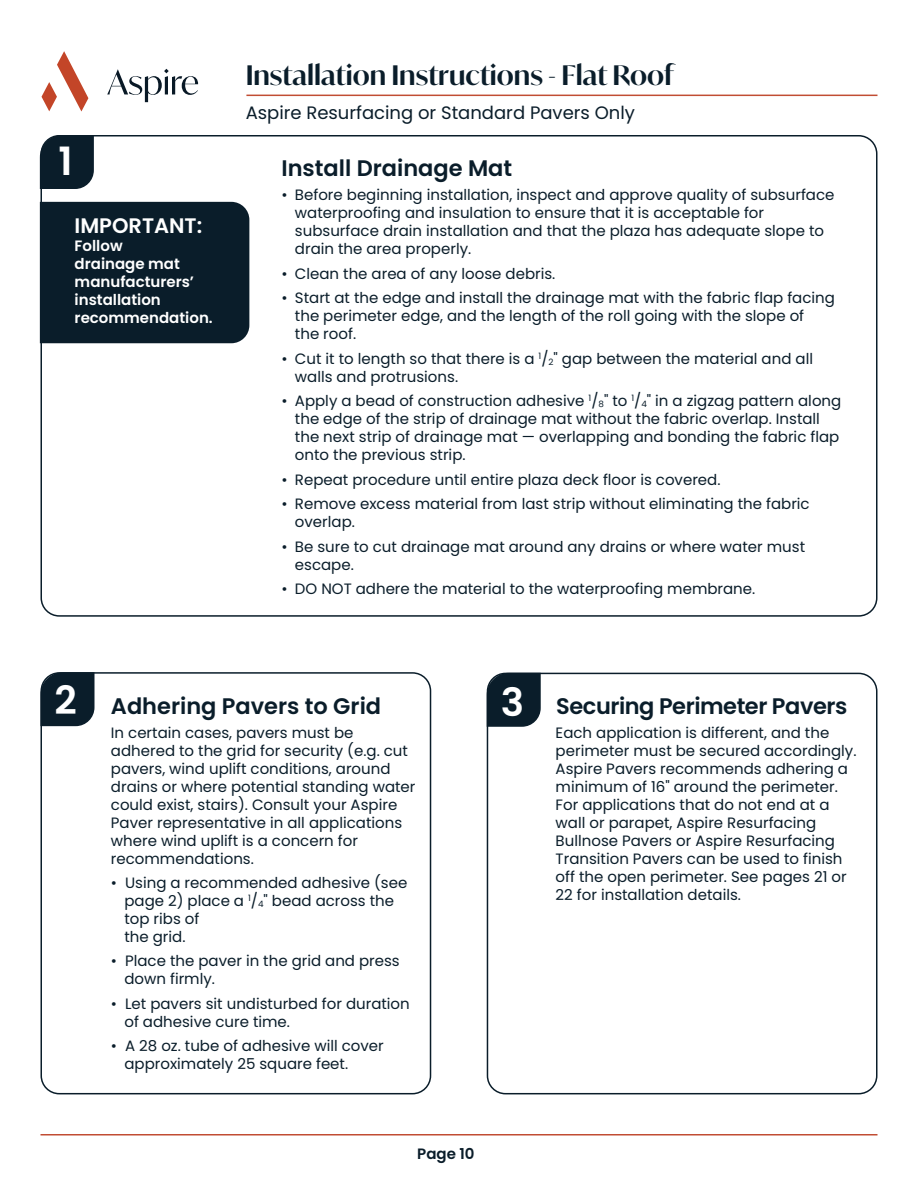
<style>
.page{position:relative;width:918px;height:1188px;background:#fff}
.page>*{position:absolute;margin:0;border:0;box-sizing:border-box;transform-origin:0 0}
.t1{font:600 39px "Poppins";color:#fff}
.t2{font:600 27px "Ivy Mode";color:#0a1d2a}
.t3{font:600 22.5px "Poppins";color:#0a1d2a}
.t4{font:600 22.5px "Poppins";letter-spacing:-.02em;color:#0a1d2a}
.t5{font:600 21px "Poppins";color:#fff}
.t6{font:18px "Poppins";color:#0a1d2a}
.t7{font:15px/18px "Poppins";color:#0a1d2a}
.t8{font:600 15px/18px "Poppins";color:#fff}
.t9{font:600 15px "Poppins";color:#0a1d2a}
.s1{font-size:8.7px}
</style>
<div class="page">
<hr style="left:40px;top:1134px;width:838px;height:2px;background:#c14d33">
<hr style="left:246px;top:95px;width:631px;height:1px;background:#c14d33">
<svg style="left:42px;top:51px;width:46px;height:60px"></svg>
<svg style="left:107px;top:69px;width:91px;height:33px"></svg>
<div style="left:43px;top:202px;width:206px;height:141px;background:#0a1d2a"></div>
<div style="left:40px;top:672px;width:391px;height:422px;border:2px solid #0a1d2a;border-radius:18px"></div>
<div style="left:487px;top:673px;width:391px;height:421px;border:2px solid #0a1d2a;border-radius:18px"></div>
<svg style="left:39px;top:135px;width:56px;height:55px;background:#233440"></svg>
<svg style="left:40px;top:672px;width:55px;height:55px;background:#1d2f3b"></svg>
<svg style="left:486px;top:672px;width:55px;height:56px;background:#21323e"></svg>
<h2 class="t2" style="left:246px;top:57px;width:430px">Installation Instructions - Flat Roof</h2>
<h1 class="t1" style="left:58px;top:139px;width:16px">1</h1>
<h3 class="t5" style="left:75px;top:213px;width:129px">IMPORTANT:</h3>
<p class="t8" style="left:75px;top:237px;width:140px">Follow<br>drainage mat manufacturers’ installation recommendation.</p>
<p class="t6" style="left:246px;top:102px;width:391px">Aspire Resurfacing or Standard Pavers Only</p>
<h3 class="t3" style="left:281px;top:155px;width:232px">Install Drainage Mat</h3>
<p class="t7" style="left:295px;top:186px;width:541px;text-indent:-14px">• Before beginning installation, inspect and approve quality of subsurface waterproofing and insulation to ensure that it is acceptable for subsurface drain installation and that the plaza has adequate slope to drain the area properly.</p>
<p class="t7" style="left:281px;top:265px;width:275px">• Clean the area of any loose debris.</p>
<p class="t7" style="left:295px;top:289px;width:542px;text-indent:-14px">• Start at the edge and install the drainage mat with the fabric flap facing the perimeter edge, and the length of the roll going with the slope of<br>the roof.</p>
<p class="t7" style="left:295px;top:350px;width:520px;text-indent:-13px">• Cut it to length so that there is a <sup>1</sup>/<span class="s1">2</span>" gap between the material and all walls and protrusions.</p>
<p class="t7" style="left:295px;top:392px;width:548px;text-indent:-14px">• Apply a bead of construction adhesive <sup>1</sup>/<span class="s1">8</span>" to <sup>1</sup>/<span class="s1">4</span>" in a zigzag pattern along the edge of the strip of drainage mat without the fabric overlap. Install the next strip of drainage mat — overlapping and bonding the fabric flap onto the previous strip.</p>
<p class="t7" style="left:281px;top:471px;width:441px">• Repeat procedure until entire plaza deck floor is covered.</p>
<p class="t7" style="left:295px;top:495px;width:516px;text-indent:-14px">• Remove excess material from last strip without eliminating the fabric overlap.</p>
<p class="t7" style="left:295px;top:538px;width:512px;text-indent:-14px">• Be sure to cut drainage mat around any drains or where water must escape.</p>
<p class="t7" style="left:281px;top:580px;width:475px">• DO NOT adhere the material to the waterproofing membrane.</p>
<h1 class="t1" style="left:55px;top:678px;width:24px">2</h1>
<h1 class="t1" style="left:501px;top:679px;width:25px">3</h1>
<h3 class="t3" style="left:111px;top:693px;width:272px">Adhering Pavers to Grid</h3>
<p class="t7" style="left:111px;top:724px;width:306px">In certain cases, pavers must be adhered to the grid for security (e.g. cut pavers, wind uplift conditions, around drains or where potential standing water could exist, stairs). Consult your Aspire Paver representative in all applications where wind uplift is a concern for recommendations.</p>
<p class="t7" style="left:124px;top:874px;width:284px;text-indent:-14px">• Using a recommended adhesive (see page 2) place a <sup>1</sup>/<span class="s1">4</span>" bead across the top ribs of<br>the grid.</p>
<p class="t7" style="left:124px;top:952px;width:277px;text-indent:-13px">• Place the paver in the grid and press down firmly.</p>
<p class="t7" style="left:124px;top:995px;width:287px;text-indent:-13px">• Let pavers sit undisturbed for duration of adhesive cure time.</p>
<p class="t7" style="left:124px;top:1037px;width:261px;text-indent:-13px">• A 28 oz. tube of adhesive will cover approximately 25 square feet.</p>
<p class="t9" style="left:417px;top:1145px;width:59px">Page 10</p>
<h3 class="t4" style="left:556px;top:693px;width:293px">Securing Perimeter Pavers</h3>
<p class="t7" style="left:556px;top:724px;width:302px">Each application is different, and the perimeter must be secured accordingly.<br>Aspire Pavers recommends adhering a minimum of 16" around the perimeter.<br>For applications that do not end at a wall or parapet, Aspire Resurfacing Bullnose Pavers or Aspire Resurfacing Transition Pavers can be used to finish off the open perimeter. See pages 21 or 22 for installation details.</p>
</div>
